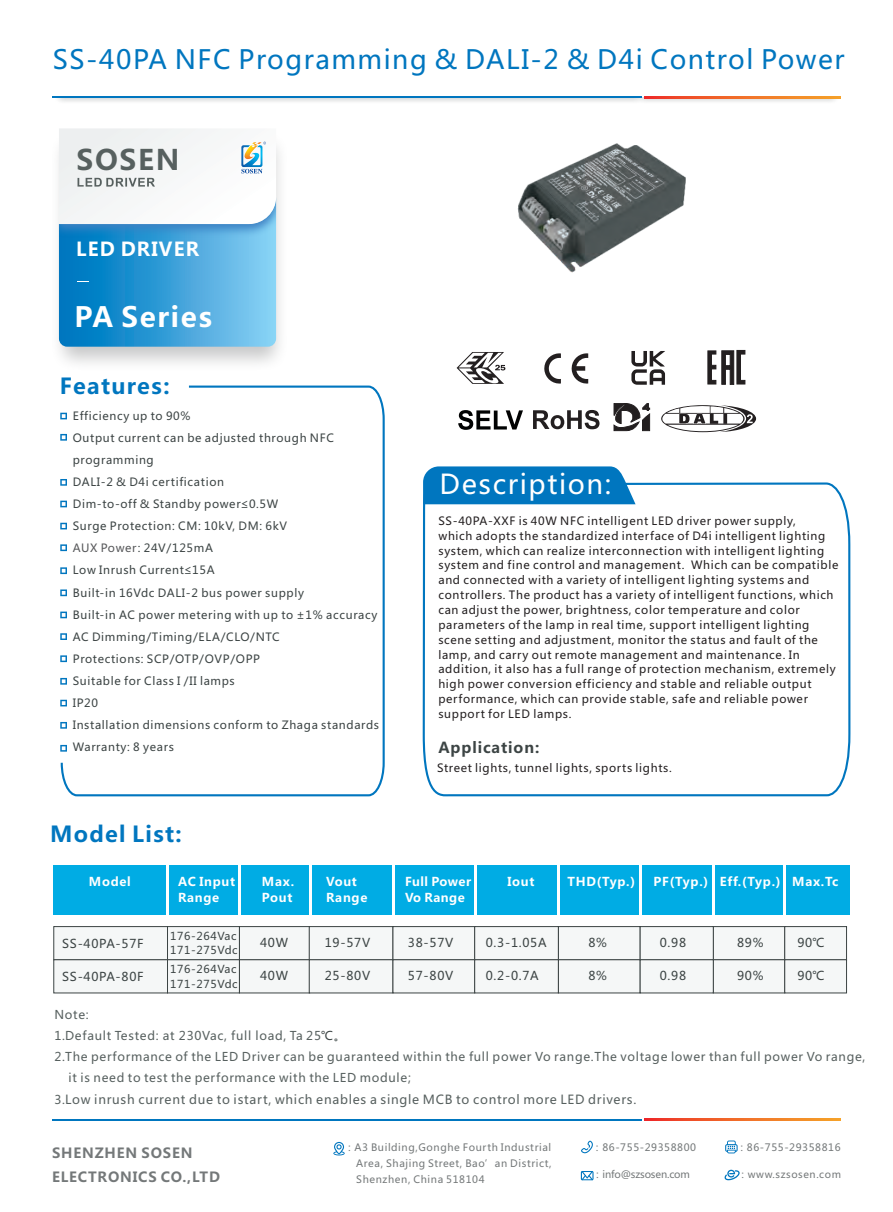
<style>
.page{position:relative;width:893px;height:1212px;background:#fff}
.page>*{position:absolute;margin:0;border:0;box-sizing:border-box;transform-origin:0 0}
.t1{font:700 27.9px "Microsoft Ya Hei";letter-spacing:.06em;color:#57605f}
.t2{font:700 27.6px "Microsoft Ya Hei";letter-spacing:.06em;color:#fff}
.t3{font:27px "Microsoft Ya Hei";letter-spacing:.06em;color:#fff}
.t4{font:26.25px "Microsoft Ya Hei";letter-spacing:.06em;color:#0076bf}
.t5{font:700 21.75px "Microsoft Ya Hei";letter-spacing:.06em;color:#0076bf}
.t6{font:700 19.05px "Microsoft Ya Hei";letter-spacing:.06em;color:#fff}
.t7{font:700 15px "Microsoft Ya Hei";letter-spacing:.06em;color:#3c4444}
.t8{font:700 13.8px/24px "Microsoft Ya Hei";letter-spacing:.06em;color:#747879}
.t9{font:12.45px "Microsoft Ya Hei";letter-spacing:.06em;color:#57605f}
.t10{font:12.15px "Microsoft Ya Hei";letter-spacing:.06em;color:#3c4444}
.t11{font:700 12.15px/15.9px "Microsoft Ya Hei";letter-spacing:.06em;color:#fff}
.t12{font:700 12.15px/15.9px "Microsoft Ya Hei";letter-spacing:.035em;color:#fff}
.t13{font:12px "Microsoft Ya Hei";letter-spacing:.06em;color:#57605f}
.t14{font:12px "Microsoft Ya Hei";color:#3c4444}
.t15{font:11.25px/14.9px "Microsoft Ya Hei";letter-spacing:.06em;color:#231f20}
.t16{font:11.25px/22px "Microsoft Ya Hei";letter-spacing:.06em;color:#3c4444}
.t17{font:10.8px/14.2px "Microsoft Ya Hei";letter-spacing:.06em;color:#3c4444}
.t18{font:10.05px/15.9px "Microsoft Ya Hei";letter-spacing:.06em;color:#747879;text-align:justify}
.t19{font:10.05px "Microsoft Ya Hei";letter-spacing:-.015em;color:#747879}
.t20{font:9.9px "Microsoft Ya Hei";letter-spacing:.06em;color:#747879}
.s1{color:#57585a}
.s2{font-size:11.1px}
.s3{font-size:12px}
</style>
<div class="page">
<img style="left:58px;top:147px;width:222px;height:217px">
<div style="left:53px;top:865px;width:797px;height:49px;background:#00ace4"></div>
<hr style="left:53px;top:97px;width:589px;height:1px;background:#0076bf">
<svg style="left:59px;top:128px;width:217px;height:219px"></svg>
<svg style="left:333px;top:1142px;width:12px;height:13px"></svg>
<svg style="left:581px;top:1140px;width:12px;height:13px"></svg>
<svg style="left:725px;top:1140px;width:13px;height:13px"></svg>
<svg style="left:724px;top:1170px;width:16px;height:10px"></svg>
<svg style="left:581px;top:1171px;width:12px;height:9px"></svg>
<hr style="left:53px;top:1119px;width:589px;height:1px;background:#0076bf">
<svg style="left:644px;top:1119px;width:196px;height:1px"></svg>
<hr style="left:640px;top:860px;width:2px;height:59px;background:#fff">
<hr style="left:713px;top:860px;width:2px;height:59px;background:#fff">
<hr style="left:783px;top:860px;width:2px;height:59px;background:#fff">
<hr style="left:557px;top:860px;width:3px;height:59px;background:#fff">
<hr style="left:474px;top:860px;width:2px;height:59px;background:#fff">
<hr style="left:392px;top:860px;width:2px;height:59px;background:#fff">
<hr style="left:309px;top:856px;width:2px;height:59px;background:#fff">
<hr style="left:239px;top:859px;width:2px;height:60px;background:#fff">
<hr style="left:166px;top:857px;width:3px;height:60px;background:#fff">
<div style="left:713px;top:926px;width:72px;height:34px;background:#f5f7f7;border:1px solid #3c4444"></div>
<div style="left:53px;top:926px;width:115px;height:34px;background:#f5f7f7;border:1px solid #3c4444"></div>
<div style="left:167px;top:926px;width:73px;height:34px;background:#f5f7f7;border:1px solid #3c4444"></div>
<div style="left:239px;top:926px;width:71px;height:34px;background:#f5f7f7;border:1px solid #3c4444"></div>
<div style="left:309px;top:926px;width:84px;height:34px;background:#f5f7f7;border:1px solid #3c4444"></div>
<div style="left:392px;top:926px;width:83px;height:34px;background:#f5f7f7;border:1px solid #3c4444"></div>
<div style="left:474px;top:926px;width:85px;height:34px;background:#f5f7f7;border:1px solid #3c4444"></div>
<div style="left:558px;top:926px;width:83px;height:34px;background:#f5f7f7;border:1px solid #3c4444"></div>
<div style="left:640px;top:926px;width:74px;height:34px;background:#f5f7f7;border:1px solid #3c4444"></div>
<div style="left:784px;top:926px;width:63px;height:34px;background:#f5f7f7;border:1px solid #3c4444"></div>
<div style="left:713px;top:959px;width:72px;height:34px;background:#f5f7f7;border:1px solid #3c4444"></div>
<div style="left:53px;top:959px;width:115px;height:34px;background:#f5f7f7;border:1px solid #3c4444"></div>
<div style="left:167px;top:959px;width:73px;height:34px;background:#f5f7f7;border:1px solid #3c4444"></div>
<div style="left:239px;top:959px;width:71px;height:34px;background:#f5f7f7;border:1px solid #3c4444"></div>
<div style="left:309px;top:959px;width:84px;height:34px;background:#f5f7f7;border:1px solid #3c4444"></div>
<div style="left:392px;top:959px;width:83px;height:34px;background:#f5f7f7;border:1px solid #3c4444"></div>
<div style="left:474px;top:959px;width:85px;height:34px;background:#f5f7f7;border:1px solid #3c4444"></div>
<div style="left:558px;top:959px;width:83px;height:34px;background:#f5f7f7;border:1px solid #3c4444"></div>
<div style="left:640px;top:959px;width:74px;height:34px;background:#f5f7f7;border:1px solid #3c4444"></div>
<div style="left:784px;top:959px;width:63px;height:34px;background:#f5f7f7;border:1px solid #3c4444"></div>
<svg style="left:60px;top:385px;width:325px;height:412px"></svg>
<svg style="left:60px;top:567px;width:7px;height:7px"></svg>
<svg style="left:60px;top:612px;width:7px;height:6px"></svg>
<svg style="left:60px;top:633px;width:7px;height:7px"></svg>
<svg style="left:60px;top:655px;width:7px;height:7px"></svg>
<svg style="left:60px;top:678px;width:7px;height:7px"></svg>
<svg style="left:60px;top:700px;width:7px;height:6px"></svg>
<svg style="left:60px;top:745px;width:7px;height:7px"></svg>
<svg style="left:60px;top:589px;width:7px;height:7px"></svg>
<svg style="left:60px;top:722px;width:7px;height:7px"></svg>
<svg style="left:424px;top:96px;width:427px;height:701px"></svg>
<svg style="left:423px;top:466px;width:213px;height:38px;background:#0f7ec2"></svg>
<h3 class="t4" style="left:53px;top:48px;width:793px">SS-40PA NFC Programming &amp; DALI-2 &amp; D4i Control Power</h3>
<h1 class="t1" style="left:77px;top:148px;width:104px">SOSEN</h1>
<h3 class="t6" style="left:76px;top:240px;width:124px">LED DRIVER</h3>
<h2 class="t2" style="left:74px;top:305px;width:139px">PA Series</h2>
<h3 class="t5" style="left:60px;top:376px;width:111px">Features:</h3>
<p class="t16" style="left:73px;top:405px;width:263px">Efficiency up to 90%<br>Output current can be adjusted through NFC programming</p>
<p class="t16" style="left:73px;top:494px;width:207px">Dim-to-off &amp; Standby power≤0.5W</p>
<p class="t16" style="left:73px;top:472px;width:153px">DALI-2 &amp; D4i certification</p>
<p class="t16" style="left:73px;top:516px;width:306px">Surge Protection: CM: 10kV, DM: 6kV<br><span class="s1">AUX Power</span>: 24V/125mA<br>Low Inrush Current<span class="s2">≤</span>15A<br>Built-in 16Vdc DALI-2 bus power supply<br>Built-in AC power metering with up to ±1% accuracy AC Dimming/Timing/ELA/CLO/NTC</p>
<p class="t16" style="left:73px;top:671px;width:308px">Suitable for Class I /II lamps<br>IP20<br>Installation dimensions conform to Zhaga standards</p>
<p class="t16" style="left:73px;top:649px;width:189px">Protections: SCP/OTP/OVP/OPP</p>
<p class="t16" style="left:73px;top:737px;width:103px">Warranty: 8 years</p>
<h3 class="t3" style="left:439px;top:472px;width:173px">Description:</h3>
<p class="t15" style="left:438px;top:514px;width:401px">SS-40PA-XXF is 40W NFC intelligent LED driver power supply,<br>which adopts the standardized interface of D4i intelligent lighting system, which can realize interconnection with intelligent lighting system and fine control and management. Which can be compatible and connected with a variety of intelligent lighting systems and controllers. The product has a variety of intelligent functions, which can adjust the power, brightness, color temperature and color parameters of the lamp in real time, support intelligent lighting scene setting and adjustment, monitor the status and fault of the lamp, and carry out remote management and maintenance. In addition, it also has a full range of protection mechanism, extremely high power conversion efficiency and stable and reliable output performance, which can provide stable, safe and reliable power support for LED lamps.</p>
<h3 class="t7" style="left:438px;top:741px;width:102px">Application:</h3>
<p class="t15" style="left:437px;top:761px;width:236px">Street lights, tunnel lights, sports lights.</p>
<h3 class="t5" style="left:50px;top:824px;width:133px">Model List:</h3>
<p class="t11" style="left:89px;top:874px;width:43px">Model</p>
<p class="t11" style="left:262px;top:874px;width:34px">Max.<br>Pout</p>
<p class="t11" style="left:326px;top:874px;width:43px">Vout<br>Range</p>
<p class="t12" style="left:405px;top:874px;width:68px">Full Power<br>Vo Range</p>
<p class="t11" style="left:178px;top:874px;width:59px">AC Input</p>
<p class="t11" style="left:507px;top:874px;width:29px">Iout</p>
<p class="t11" style="left:567px;top:875px;width:69px">THD(Typ.)</p>
<p class="t11" style="left:654px;top:875px;width:186px">PF(Typ.) Eff.(Typ.) Max.Tc</p>
<p class="t11" style="left:178px;top:890px;width:43px">Range</p>
<p class="t17" style="left:170px;top:930px;width:69px">176-264Vac<br>171-275Vdc</p>
<p class="t10" style="left:62px;top:938px;width:83px">SS-40PA-57F</p>
<p class="t10" style="left:260px;top:937px;width:29px">40W</p>
<p class="t10" style="left:325px;top:937px;width:47px">19-57V</p>
<p class="t10" style="left:408px;top:937px;width:47px">38-57V</p>
<p class="t10" style="left:486px;top:937px;width:62px">0.3-1.05A</p>
<p class="t10" style="left:588px;top:937px;width:20px">8%</p>
<p class="t10" style="left:660px;top:937px;width:28px">0.98</p>
<p class="t10" style="left:737px;top:937px;width:28px">89%</p>
<p class="t10" style="left:797px;top:937px;width:29px">90℃</p>
<p class="t17" style="left:170px;top:963px;width:69px">176-264Vac<br>171-275Vdc</p>
<p class="t10" style="left:62px;top:971px;width:83px">SS-40PA-80F</p>
<p class="t10" style="left:260px;top:970px;width:29px">40W</p>
<p class="t10" style="left:325px;top:970px;width:47px">25-80V</p>
<p class="t10" style="left:408px;top:970px;width:47px">57-80V</p>
<p class="t10" style="left:486px;top:970px;width:54px">0.2-0.7A</p>
<p class="t10" style="left:588px;top:970px;width:20px">8%</p>
<p class="t10" style="left:660px;top:970px;width:28px">0.98</p>
<p class="t10" style="left:737px;top:970px;width:28px">90%</p>
<p class="t10" style="left:797px;top:970px;width:29px">90℃</p>
<p class="t13" style="left:54px;top:1009px;width:36px">Note:</p>
<p class="t13" style="left:54px;top:1030px;width:293px">1.Default Tested: at 230Vac, full load, Ta 25 。</p>
<p class="t13" style="left:54px;top:1051px;width:812px">2.The performance of the LED Driver can be guaranteed within the full power Vo range.The voltage lower than full power Vo range,</p>
<p class="t13" style="left:69px;top:1072px;width:344px">it is need to test the performance with the LED module;</p>
<p class="t9" style="left:54px;top:1093px;width:583px"><span class="s3">3.</span>Low inrush current due to istart, which enables a single MCB to control more LED drivers.</p>
<p class="t14" style="left:321px;top:1030px;width:13px">℃</p>
<p class="t8" style="left:52px;top:1142px;width:169px">SHENZHEN SOSEN<br>ELECTRONICS CO.,LTD</p>
<p class="t18" style="left:356px;top:1140px;width:197px;text-indent:-12px">：A3 Building,Gonghe Fourth Industrial Area, Shajing Street, Bao’an District, Shenzhen, China 518104</p>
<p class="t18" style="left:592px;top:1140px;width:105px">：86-755-29358800</p>
<p class="t18" style="left:737px;top:1140px;width:105px">：86-755-29358816</p>
<p class="t19" style="left:592px;top:1170px;width:99px">：info@szsosen.com</p>
<p class="t20" style="left:738px;top:1170px;width:105px">：www.szsosen.com</p>
</div>
